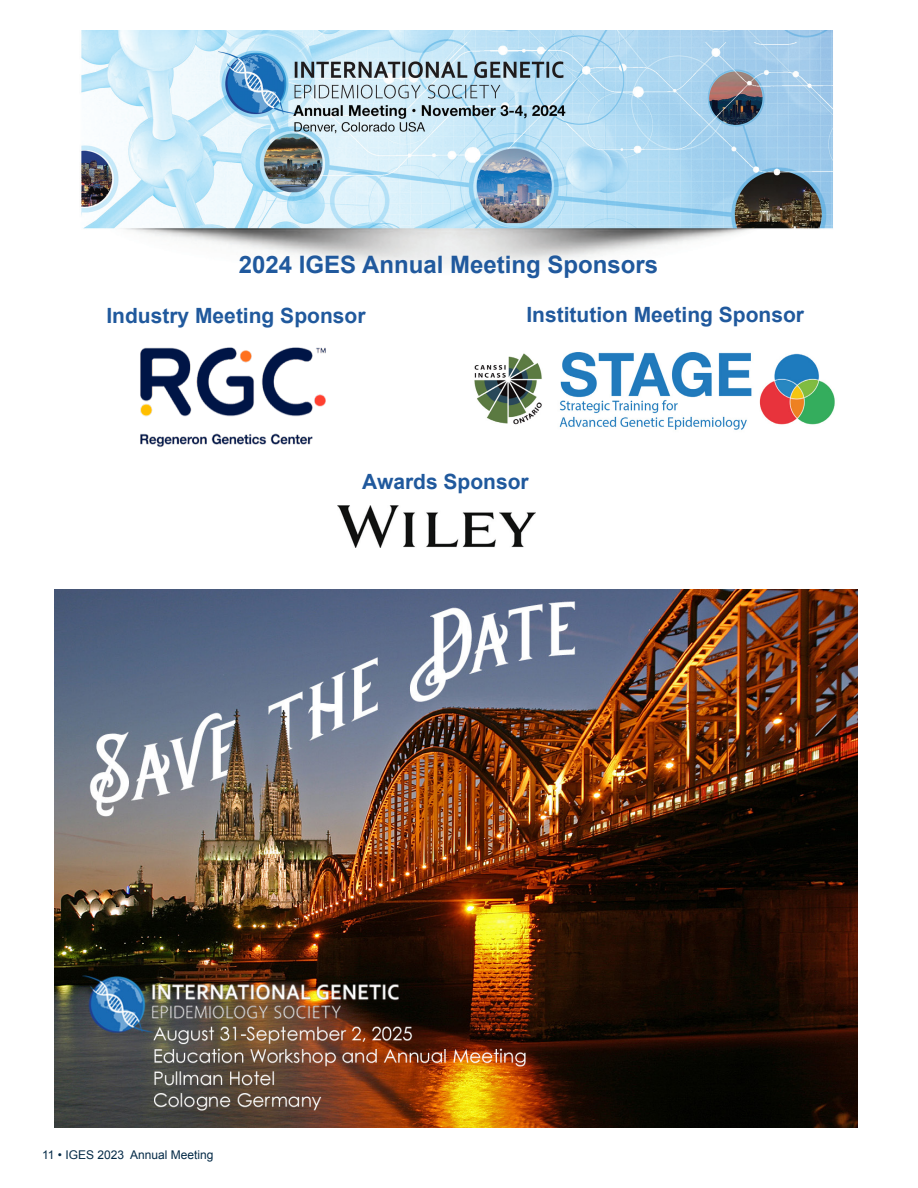
<style>
.page{position:relative;width:918px;height:1188px;background:#fff}
.page>*{position:absolute;margin:0;border:0;box-sizing:border-box;transform-origin:0 0}
.t1{font:700 24px "Arial";color:#20599d}
.t2{font:700 21px "Arial";color:#20599d}
.t3{font:12px "Arial";color:#042a47}
</style>
<div class="page">
<img style="left:338px;top:506px;width:198px;height:41px">
<img style="left:140px;top:347px;width:186px;height:100px">
<img style="left:474px;top:352px;width:361px;height:78px">
<img style="left:81px;top:31px;width:752px;height:235px">
<img style="left:55px;top:590px;width:803px;height:537px">
<p class="t1" style="left:239px;top:249px;width:421px">2024 IGES Annual Meeting Sponsors</p>
<p class="t2" style="left:106px;top:302px;width:261px">Industry Meeting Sponsor</p>
<p class="t2" style="left:526px;top:301px;width:279px">Institution Meeting Sponsor</p>
<p class="t2" style="left:362px;top:468px;width:168px">Awards Sponsor</p>
<p class="t3" style="left:42px;top:1147px;width:173px">11 • IGES 2023 Annual Meeting</p>
</div>
